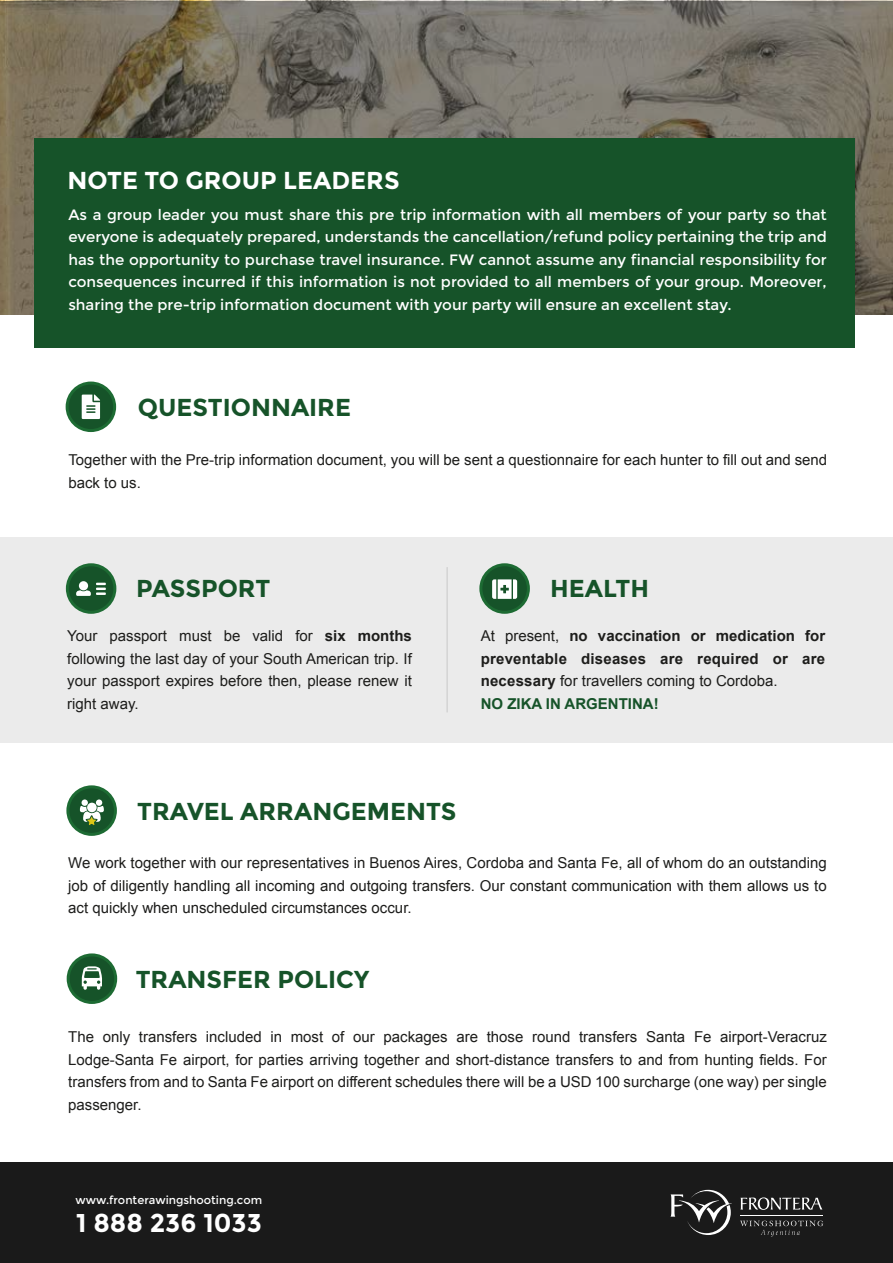
<style>
.page{position:relative;width:893px;height:1263px;background:#fff}
.page>*{position:absolute;margin:0;border:0;box-sizing:border-box;transform-origin:0 0}
.t1{font:700 25.8px "Montserrat";color:#fff}
.t2{font:700 24.45px "Montserrat";color:#165329}
.t3{font:700 24.45px "Montserrat";color:#fff}
.t4{font:15px/22.5px "Arial";color:#1d1d1b;text-align:justify}
.t5{font:15px/22.5px "Montserrat";color:#fff;text-align:justify}
.t6{font:700 15px/22.5px "Arial";color:#1d1d1b}
.t7{font:11.25px "Montserrat";color:#fff}
.s1{font-weight:700}
.s2{font-weight:400}
.s3{color:#165329}
</style>
<div class="page">
<div style="left:0;top:1163px;width:893px;height:100px;background:#1a1a1a"></div>
<svg style="left:740px;top:1197px;width:82px;height:13px"></svg>
<hr style="left:740px;top:1215px;width:83px;height:1px;background:#fff">
<svg style="left:740px;top:1220px;width:83px;height:17px"></svg>
<svg style="left:671px;top:1190px;width:61px;height:45px"></svg>
<svg style="left:0;top:1px;width:893px;height:313px"></svg>
<div style="left:34px;top:138px;width:821px;height:209px;background:#165329"></div>
<div style="left:1px;top:537px;width:892px;height:206px;background:#ebebeb"></div>
<hr style="left:447px;top:567px;width:1px;height:145px;background:#c8c8c8">
<div style="left:67px;top:565px;width:48px;height:47px;background:#165329;border-radius:50%"></div>
<div style="left:66px;top:563px;width:50px;height:51px;border:3px solid #1d6b33;border-radius:50%"></div>
<svg style="left:79px;top:581px;width:9px;height:9px"></svg>
<svg style="left:76px;top:583px;width:30px;height:13px"></svg>
<div style="left:481px;top:565px;width:47px;height:47px;background:#165329;border-radius:50%"></div>
<div style="left:479px;top:563px;width:51px;height:51px;border:3px solid #1d6b33;border-radius:50%"></div>
<svg style="left:492px;top:579px;width:25px;height:20px"></svg>
<div style="left:67px;top:383px;width:48px;height:48px;background:#165329;border-radius:50%"></div>
<div style="left:66px;top:382px;width:50px;height:50px;border:3px solid #1d6b33;border-radius:50%"></div>
<svg style="left:82px;top:395px;width:18px;height:24px"></svg>
<div style="left:68px;top:955px;width:48px;height:47px;background:#165329;border-radius:50%"></div>
<div style="left:67px;top:953px;width:50px;height:51px;border:3px solid #1d6b33;border-radius:50%"></div>
<svg style="left:82px;top:966px;width:20px;height:24px"></svg>
<div style="left:68px;top:787px;width:47px;height:47px;background:#165329;border-radius:50%"></div>
<div style="left:66px;top:785px;width:51px;height:51px;border:3px solid #1d6b33;border-radius:50%"></div>
<div style="left:87px;top:803px;width:10px;height:9px;background:#fff;border-radius:50%"></div>
<div style="left:82px;top:799px;width:6px;height:7px;background:#fff;border-radius:50%"></div>
<div style="left:96px;top:799px;width:6px;height:7px;background:#fff;border-radius:50%"></div>
<svg style="left:80px;top:806px;width:24px;height:28px"></svg>
<h2 class="t3" style="left:67px;top:166px;width:334px">NOTE TO GROUP LEADERS</h2>
<p class="t5" style="left:68px;top:203px;width:760px">As a group leader you must share this pre trip information with all members of your party so that everyone is adequately prepared, understands the cancellation/refund policy pertaining the trip and has the opportunity to purchase travel insurance. FW cannot assume any financial responsibility for consequences incurred if this information is not provided to all members of your group. Moreover, sharing the pre-trip information document with your party will ensure an excellent stay.</p>
<h2 class="t2" style="left:138px;top:392px;width:215px">QUESTIONNAIRE</h2>
<p class="t4" style="left:68px;top:449px;width:760px">Together with the Pre-trip information document, you will be sent a questionnaire for each hunter to fill out and send back to us.</p>
<h2 class="t2" style="left:136px;top:574px;width:136px">PASSPORT</h2>
<p class="t4" style="left:67px;top:625px;width:346px">Your passport must be valid for <span class="s1">six months </span>following the last day of your South American trip. If your passport expires before then, please renew it right away.</p>
<h2 class="t2" style="left:550px;top:574px;width:100px">HEALTH</h2>
<p class="t6" style="left:481px;top:625px;width:346px"><span class="s2">At present,</span> no vaccination or medication for preventable diseases are required or are necessary <span class="s2">for travellers coming to Cordoba.<br></span><span class="s3">NO ZIKA IN ARGENTINA!</span></p>
<h2 class="t2" style="left:137px;top:797px;width:321px">TRAVEL ARRANGEMENTS</h2>
<p class="t4" style="left:68px;top:852px;width:760px">We work together with our representatives in Buenos Aires, Cordoba and Santa Fe, all of whom do an outstanding job of diligently handling all incoming and outgoing transfers. Our constant communication with them allows us to act quickly when unscheduled circumstances occur.</p>
<h2 class="t2" style="left:136px;top:965px;width:235px">TRANSFER POLICY</h2>
<p class="t4" style="left:68px;top:1026px;width:760px">The only transfers included in most of our packages are those round transfers Santa Fe airport-Veracruz Lodge-Santa Fe airport, for parties arriving together and short-distance transfers to and from hunting fields. For transfers from and to Santa Fe airport on different schedules there will be a USD 100 surcharge (one way) per single passenger.</p>
<p class="t7" style="left:76px;top:1193px;width:188px">www.fronterawingshooting.com</p>
<h1 class="t1" style="left:76px;top:1208px;width:187px">1 888 236 1033</h1>
</div>
